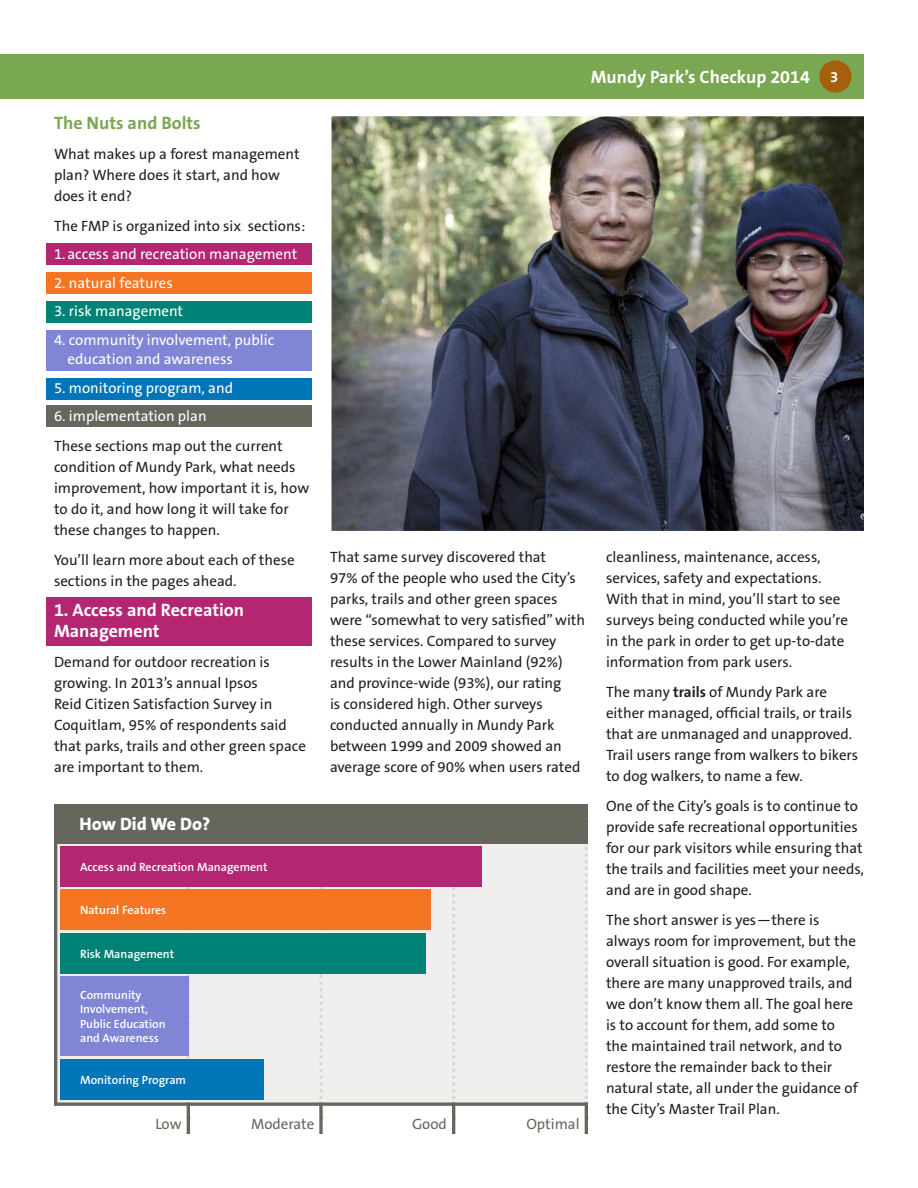
<style>
.page{position:relative;width:918px;height:1188px;background:#fff}
.page>*{position:absolute;margin:0;border:0;box-sizing:border-box;transform-origin:0 0}
.body{font:700 18px/21px "The Sans B7";color:#fff}
.body-2{font:700 18px "The Sans B7";color:#7aa752}
.body-3{font:800 18px "The Sans B8";color:#fff}
.body-4{font:15px/21px "The Sans B5 Plain";color:#231f20}
.body_bullets{font:15px/19.5px "The Sans B5 Plain";color:#fff}
.t1{font:15px "The Sans B5 Plain";color:#67665d}
.body-5{font:700 15px "The Sans B7";color:#fff}
.body-6{font:600 12px/14.4px "The Sans B6";color:#fff}
.s1{font-family:"The Sans B7";font-weight:700}
</style>
<div class="page">
<div style="left:46px;top:243px;width:266px;height:22px;background:#b42672"></div>
<div style="left:46px;top:597px;width:266px;height:48px;background:#b42672"></div>
<div style="left:46px;top:272px;width:266px;height:22px;background:#f57523"></div>
<div style="left:46px;top:301px;width:266px;height:22px;background:#008376"></div>
<div style="left:46px;top:378px;width:266px;height:22px;background:#0075b8"></div>
<div style="left:46px;top:405px;width:266px;height:22px;background:#67665d"></div>
<div style="left:46px;top:330px;width:266px;height:41px;background:#8085d6"></div>
<div style="left:0;top:54px;width:864px;height:45px;background:#7aa752"></div>
<img style="left:333px;top:118px;width:530px;height:411px">
<div style="left:330px;top:115px;width:536px;height:417px;border:2px solid #fff"></div>
<div style="left:819px;top:60px;width:33px;height:33px;background:#a6600b;border-radius:50%"></div>
<div style="left:56px;top:818px;width:532px;height:286px;background:#f1eeee"></div>
<svg style="left:585px;top:846px;width:3px;height:253px"></svg>
<svg style="left:452px;top:887px;width:3px;height:212px"></svg>
<svg style="left:319px;top:887px;width:4px;height:212px"></svg>
<svg style="left:187px;top:887px;width:3px;height:213px"></svg>
<hr style="left:54px;top:820px;width:3px;height:286px;background:#67665d">
<svg style="left:57px;top:1102px;width:528px;height:4px;background:#7e7c75"></svg>
<hr style="left:187px;top:1102px;width:3px;height:32px;background:#67665d">
<svg style="left:319px;top:1102px;width:4px;height:32px"></svg>
<hr style="left:452px;top:1102px;width:3px;height:32px;background:#67665d">
<hr style="left:585px;top:1102px;width:3px;height:32px;background:#67665d">
<div style="left:54px;top:804px;width:534px;height:40px;background:#67665d"></div>
<div style="left:60px;top:846px;width:422px;height:41px;background:#b42672"></div>
<div style="left:60px;top:890px;width:371px;height:40px;background:#f57523"></div>
<div style="left:60px;top:933px;width:366px;height:41px;background:#008376"></div>
<div style="left:60px;top:976px;width:129px;height:80px;background:#8085d6"></div>
<div style="left:60px;top:1059px;width:204px;height:40px;background:#0075b8"></div>
<p class="body" style="left:591px;top:67px;width:221px">Mundy Park’s Checkup 2014</p>
<p class="body-5" style="left:830px;top:69px;width:10px">3</p>
<p class="body-2" style="left:54px;top:113px;width:148px">The Nuts and Bolts</p>
<p class="body-4" style="left:54px;top:144px;width:247px">What makes up a forest management plan? Where does it start, and how does it end?</p>
<p class="body-4" style="left:54px;top:216px;width:253px">The FMP is organized into six sections:</p>
<p class="body_bullets" style="left:54px;top:245px;width:245px">1.access and recreation management</p>
<p class="body_bullets" style="left:54px;top:274px;width:120px">2. natural features</p>
<p class="body_bullets" style="left:54px;top:302px;width:131px">3. risk management</p>
<p class="body_bullets" style="left:68px;top:331px;width:208px;text-indent:-14px">4. community involvement, public education and awareness</p>
<p class="body_bullets" style="left:54px;top:379px;width:181px">5. monitoring program, and</p>
<p class="body_bullets" style="left:54px;top:407px;width:154px">6. implementation plan</p>
<p class="body-4" style="left:54px;top:436px;width:257px">These sections map out the current condition of Mundy Park, what needs improvement, how important it is, how to do it, and how long it will take for these changes to happen.</p>
<p class="body-4" style="left:54px;top:550px;width:242px">You’ll learn more about each of these sections in the pages ahead.</p>
<p class="body" style="left:54px;top:600px;width:192px">1. Access and Recreation<br>Management</p>
<p class="body-4" style="left:54px;top:652px;width:253px">Demand for outdoor recreation is growing. In 2013’s annual Ipsos<br>Reid Citizen Satisfaction Survey in Coquitlam, 95% of respondents said that parks, trails and other green space are important to them.</p>
<p class="body-4" style="left:330px;top:547px;width:257px">That same survey discovered that<br>97% of the people who used the City’s parks, trails and other green spaces were “somewhat to very satisfied” with these services. Compared to survey results in the Lower Mainland (92%) and province-wide (93%), our rating<br>is considered high. Other surveys conducted annually in Mundy Park between 1999 and 2009 showed an average score of 90% when users rated</p>
<p class="body-4" style="left:606px;top:547px;width:243px">cleanliness, maintenance, access, services, safety and expectations.<br>With that in mind, you’ll start to see surveys being conducted while you’re in the park in order to get up-to-date information from park users.</p>
<p class="body-4" style="left:606px;top:682px;width:254px">The many <span class="s1">trails</span> of Mundy Park are either managed, official trails, or trails that are unmanaged and unapproved.<br>Trail users range from walkers to bikers to dog walkers, to name a few.</p>
<p class="body-4" style="left:606px;top:796px;width:260px">One of the City’s goals is to continue to provide safe recreational opportunities for our park visitors while ensuring that the trails and facilities meet your needs, and are in good shape.</p>
<p class="body-4" style="left:606px;top:910px;width:253px">The short answer is yes—there is always room for improvement, but the overall situation is good. For example, there are many unapproved trails, and we don’t know them all. The goal here is to account for them, add some to the maintained trail network, and to restore the remainder back to their natural state, all under the guidance of the City’s Master Trail Plan.</p>
<p class="body-3" style="left:80px;top:815px;width:132px">How Did We Do?</p>
<p class="body-6" style="left:80px;top:860px;width:189px">Access and Recreation Management</p>
<p class="body-6" style="left:80px;top:904px;width:88px">Natural Features</p>
<p class="body-6" style="left:80px;top:947px;width:96px">Risk Management</p>
<p class="body-6" style="left:80px;top:988px;width:87px">Community<br>Involvement,<br>Public Education and Awareness</p>
<p class="body-6" style="left:80px;top:1073px;width:108px">Monitoring Program</p>
<p class="t1" style="left:155px;top:1116px;width:28px">Low</p>
<p class="t1" style="left:251px;top:1116px;width:65px">Moderate</p>
<p class="t1" style="left:412px;top:1116px;width:36px">Good</p>
<p class="t1" style="left:526px;top:1116px;width:55px">Optimal</p>
</div>
